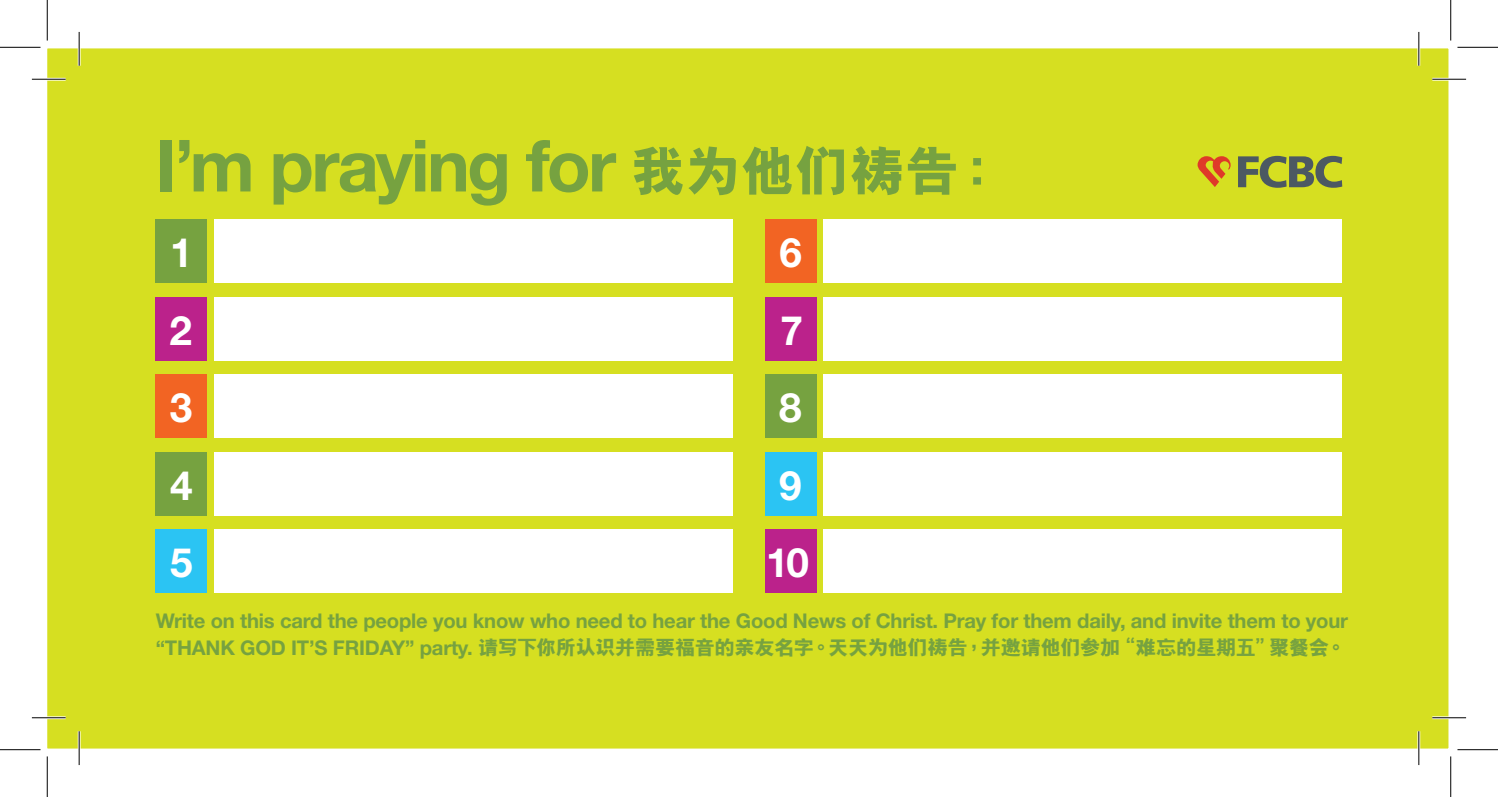
<style>
.page{position:relative;width:1498px;height:797px;background:#fff}
.page>*{position:absolute;margin:0;border:0;box-sizing:border-box;transform-origin:0 0}
.t1{font:700 72px "Helvetica Neue";color:#76a240}
.t2{font:700 40.5px "Helvetica Neue";color:#fff}
.t3{font:700 20.25px "Helvetica Neue";letter-spacing:-.01em;color:#76a240}
.t4{font:800 20.25px "M Hei GB5";letter-spacing:-.02em;color:#76a240}
.s1{font-family:"M Hei GB5";font-weight:800;font-size:54px}
.s2{font-family:"Helvetica Neue";font-weight:700}
</style>
<div class="page">
<div style="left:47px;top:48px;width:1403px;height:701px;background:#d6df21"></div>
<div style="left:765px;top:529px;width:51px;height:63px;background:#bb228b"></div>
<div style="left:765px;top:452px;width:51px;height:63px;background:#2bc4f3"></div>
<div style="left:765px;top:374px;width:51px;height:63px;background:#76a240"></div>
<div style="left:765px;top:297px;width:51px;height:63px;background:#bb228b"></div>
<div style="left:765px;top:219px;width:51px;height:63px;background:#f26423"></div>
<div style="left:823px;top:219px;width:519px;height:63px;background:#fff"></div>
<div style="left:823px;top:297px;width:519px;height:63px;background:#fff"></div>
<div style="left:823px;top:374px;width:519px;height:63px;background:#fff"></div>
<div style="left:823px;top:452px;width:519px;height:63px;background:#fff"></div>
<div style="left:823px;top:529px;width:519px;height:63px;background:#fff"></div>
<div style="left:214px;top:219px;width:519px;height:63px;background:#fff"></div>
<div style="left:214px;top:297px;width:519px;height:63px;background:#fff"></div>
<div style="left:214px;top:374px;width:519px;height:63px;background:#fff"></div>
<div style="left:214px;top:452px;width:519px;height:63px;background:#fff"></div>
<div style="left:214px;top:529px;width:519px;height:63px;background:#fff"></div>
<div style="left:156px;top:529px;width:51px;height:63px;background:#2bc4f3"></div>
<div style="left:156px;top:452px;width:51px;height:63px;background:#76a240"></div>
<div style="left:156px;top:374px;width:51px;height:63px;background:#f26423"></div>
<div style="left:156px;top:297px;width:51px;height:63px;background:#bb228b"></div>
<div style="left:156px;top:219px;width:51px;height:63px;background:#76a240"></div>
<svg style="left:1197px;top:156px;width:33px;height:31px"></svg>
<svg style="left:1238px;top:156px;width:104px;height:32px;background:#899445"></svg>
<hr style="left:32px;top:78px;width:34px;height:3px;background:#fff">
<hr style="left:1432px;top:78px;width:34px;height:3px;background:#fff">
<hr style="left:32px;top:716px;width:34px;height:2px;background:#fff">
<hr style="left:1432px;top:716px;width:34px;height:2px;background:#fff">
<hr style="left:78px;top:32px;width:3px;height:34px;background:#fff">
<hr style="left:78px;top:730px;width:3px;height:34px;background:#fff">
<hr style="left:1417px;top:32px;width:3px;height:34px;background:#fff">
<hr style="left:1417px;top:730px;width:3px;height:34px;background:#fff">
<hr style="left:32px;top:79px;width:34px;height:1px;background:#000">
<hr style="left:1432px;top:79px;width:34px;height:1px;background:#000">
<hr style="left:32px;top:717px;width:34px;height:1px;background:#000">
<hr style="left:1432px;top:717px;width:34px;height:1px;background:#000">
<hr style="left:79px;top:32px;width:1px;height:34px;background:#000">
<hr style="left:79px;top:730px;width:1px;height:34px;background:#000">
<hr style="left:1418px;top:32px;width:1px;height:34px;background:#000">
<hr style="left:1418px;top:730px;width:1px;height:34px;background:#000">
<hr style="left:0;top:47px;width:40px;height:1px;background:#000">
<hr style="left:1457px;top:47px;width:41px;height:1px;background:#000">
<hr style="left:0;top:748px;width:40px;height:1px;background:#000">
<hr style="left:1457px;top:748px;width:41px;height:1px;background:#000">
<hr style="left:47px;top:0;width:1px;height:40px;background:#000">
<hr style="left:47px;top:756px;width:1px;height:40px;background:#000">
<hr style="left:1450px;top:0;width:1px;height:40px;background:#000">
<hr style="left:1450px;top:756px;width:1px;height:40px;background:#000">
<h1 class="t1" style="left:156px;top:121px;width:849px">I’m praying for <span class="s1">我為他們禱告：</span></h1>
<h2 class="t2" style="left:170px;top:227px;width:24px">1</h2>
<h2 class="t2" style="left:779px;top:227px;width:24px">6</h2>
<h2 class="t2" style="left:169px;top:305px;width:24px">2</h2>
<h2 class="t2" style="left:780px;top:305px;width:24px">7</h2>
<h2 class="t2" style="left:170px;top:382px;width:24px">3</h2>
<h2 class="t2" style="left:779px;top:382px;width:24px">8</h2>
<h2 class="t2" style="left:170px;top:460px;width:24px">4</h2>
<h2 class="t2" style="left:779px;top:460px;width:24px">9</h2>
<h2 class="t2" style="left:170px;top:537px;width:24px">5</h2>
<h2 class="t2" style="left:766px;top:537px;width:44px">10</h2>
<p class="t3" style="left:156px;top:608px;width:1194px">Write on this card the people you know who need to hear the Good News of Christ. Pray for them daily, and invite them to your</p>
<p class="t4" style="left:156px;top:637px;width:1192px"><span class="s2">“Thank God it’s friday” party.</span> 請寫下你所認識并需要福音的親友名字。天天為他們禱告，并邀請他們參加“難忘的星期五”聚餐會。</p>
</div>
